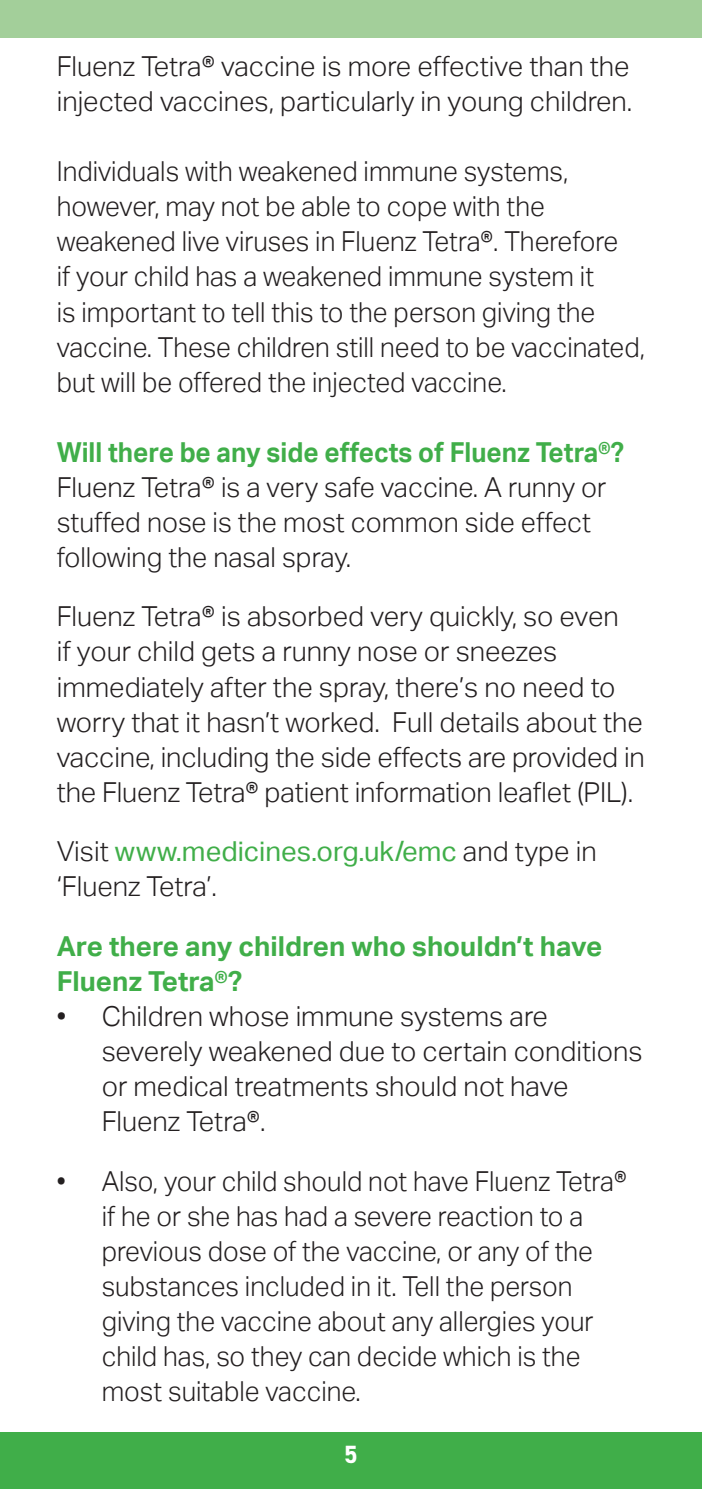
<style>
.page{position:relative;width:702px;height:1489px;background:#fff}
.page>*{position:absolute;margin:0;border:0;box-sizing:border-box;transform-origin:0 0}
.t1{font:300 27.5px/35px "Aktiv Grotesk";color:#231f20}
.t2{font:300 27.5px/35px "Aktiv Grotesk";color:#231f20;scale:.96 1}
.t3{font:700 27.5px/35px "Aktiv Grotesk";color:#40ae49}
.t4{font:700 27.5px "Aktiv Grotesk";color:#40ae49;scale:.94 1}
.t5{font:700 25px "DIN2014";color:#fff}
.s1{font-weight:400;color:#40ae49}
</style>
<div class="page">
<div style="left:0;top:1431px;width:702px;height:57px;background:#40ae49"></div>
<div style="left:0;top:0;width:702px;height:38px;background:#a3cf9a"></div>
<p class="t1" style="left:57px;top:49px;width:577px">Fluenz Tetra® vaccine is more effective than the injected vaccines, particularly in young children.</p>
<p class="t2" style="left:57px;top:154px;width:614px">Individuals with weakened immune systems, however, may not be able to cope with the weakened live viruses in Fluenz Tetra®. Therefore<br>if your child has a weakened immune system it<br>is important to tell this to the person giving the vaccine. These children still need to be vaccinated, but will be offered the injected vaccine.</p>
<p class="t4" style="left:57px;top:436px;width:605px">Will there be any side effects of Fluenz Tetra®?</p>
<p class="t1" style="left:57px;top:469px;width:551px">Fluenz Tetra® is a very safe vaccine. A runny or stuffed nose is the most common side effect following the nasal spray.</p>
<p class="t1" style="left:57px;top:599px;width:589px">Fluenz Tetra® is absorbed very quickly, so even<br>if your child gets a runny nose or sneezes immediately after the spray, there’s no need to worry that it hasn’t worked. Full details about the vaccine, including the side effects are provided in the Fluenz Tetra® patient information leaflet (PIL).</p>
<p class="t1" style="left:57px;top:834px;width:541px">Visit <span class="s1">www.medicines.org.uk/emc</span> and type in ‘Fluenz Tetra’.</p>
<p class="t3" style="left:57px;top:929px;width:547px">Are there any children who shouldn’t have<br>Fluenz Tetra®?</p>
<p class="t1" style="left:102px;top:999px;width:542px;text-indent:-45px">• Children whose immune systems are severely weakened due to certain conditions or medical treatments should not have Fluenz Tetra®.</p>
<p class="t2" style="left:102px;top:1164px;width:548px;text-indent:-45px">• Also, your child should not have Fluenz Tetra® if he or she has had a severe reaction to a previous dose of the vaccine, or any of the substances included in it. Tell the person giving the vaccine about any allergies your child has, so they can decide which is the most suitable vaccine.</p>
<p class="t5" style="left:344px;top:1437px;width:15px">5</p>
</div>
